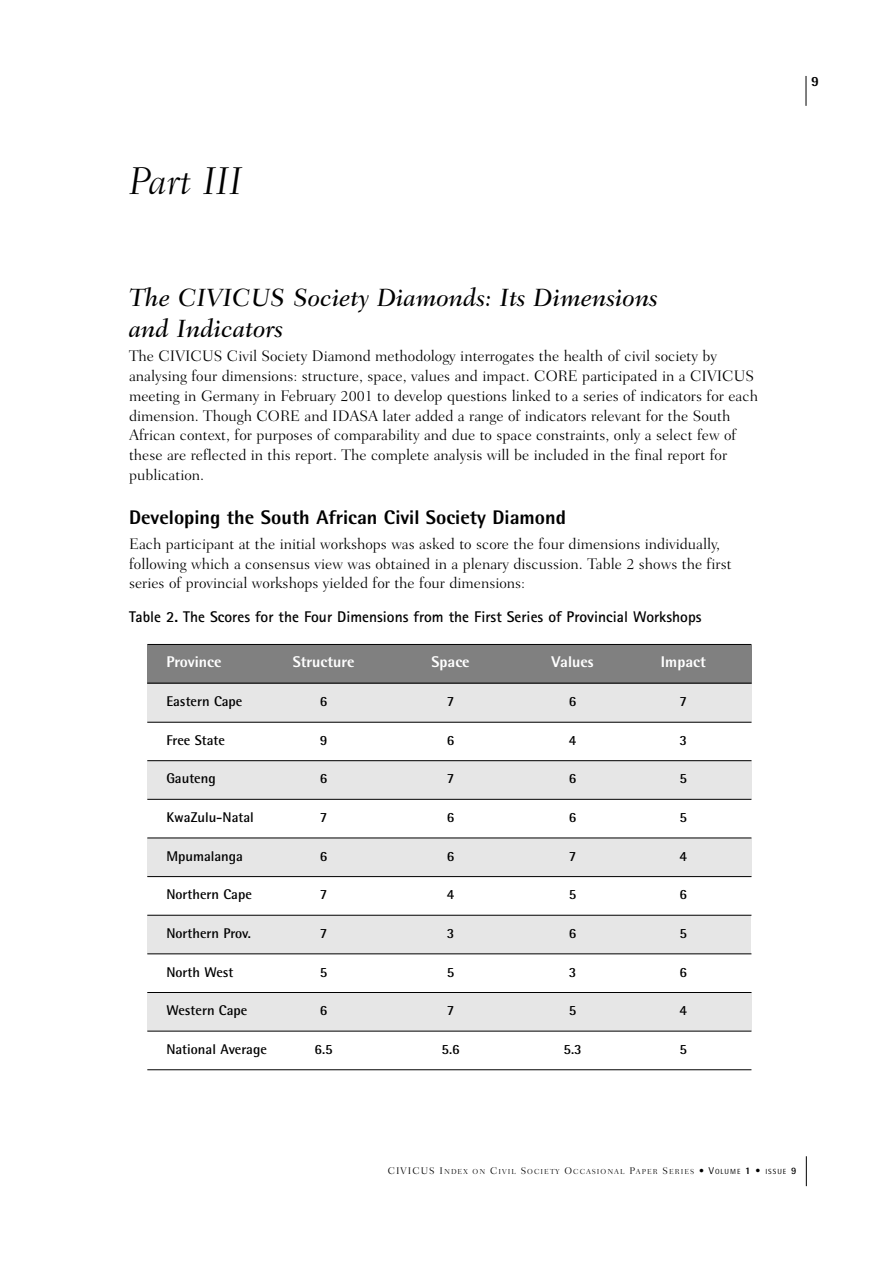
<style>
.page{position:relative;width:893px;height:1263px;background:#fff}
.page>*{position:absolute;margin:0;border:0;box-sizing:border-box;transform-origin:0 0}
.t1{font:italic 300 39.45px "Fairfield LH";color:#000}
.t2{font:italic 500 25.35px/30.6px "Fairfield LH";color:#000}
.t3{font:800 19.8px "Rotis Semi Sans";color:#000}
.t4{font:300 15.45px/19.8px "Fairfield LH";color:#000}
.t5{font:700 15.45px "Rotis Sans Serif";color:#000}
.t6{font:800 15.45px "Rotis Semi Sans";color:#fff}
.t7{font:700 14.1px "Rotis Semi Sans";color:#000}
.t8{font:800 14.1px "Rotis Semi Sans";color:#000}
.t9{font:300 7.35px "Fairfield LH";letter-spacing:.14em;color:#000}
.s1{font-size:9.9px}
.s2{font-family:"Rotis Semi Sans";font-weight:400;font-size:9.9px}
.s3{font-family:"Rotis Semi Sans";font-weight:400}
.s4{font-family:"Rotis Semi Sans";font-weight:800;font-size:9.9px}
.s5{font-family:"Rotis Sans Serif";font-weight:700;font-size:9.9px}
</style>
<div class="page">
<div style="left:147px;top:915px;width:604px;height:39px;background:#e6e6e6"></div>
<div style="left:147px;top:992px;width:604px;height:39px;background:#e6e6e6"></div>
<hr style="left:805px;top:76px;width:1px;height:30px;background:#000">
<hr style="left:806px;top:1156px;width:1px;height:30px;background:#000">
<div style="left:147px;top:682px;width:604px;height:40px;background:#e6e6e6"></div>
<div style="left:147px;top:761px;width:604px;height:38px;background:#e6e6e6"></div>
<div style="left:147px;top:838px;width:604px;height:39px;background:#e6e6e6"></div>
<div style="left:147px;top:645px;width:604px;height:38px;background:#808080"></div>
<hr style="left:147px;top:644px;width:604px;height:1px;background:#000">
<hr style="left:147px;top:683px;width:604px;height:1px;background:#000">
<hr style="left:147px;top:722px;width:604px;height:1px;background:#000">
<hr style="left:147px;top:760px;width:604px;height:1px;background:#000">
<hr style="left:147px;top:799px;width:604px;height:1px;background:#000">
<hr style="left:147px;top:838px;width:604px;height:1px;background:#000">
<hr style="left:147px;top:876px;width:604px;height:1px;background:#000">
<hr style="left:147px;top:915px;width:604px;height:1px;background:#000">
<hr style="left:147px;top:954px;width:604px;height:1px;background:#000">
<hr style="left:147px;top:992px;width:604px;height:1px;background:#000">
<hr style="left:147px;top:1031px;width:604px;height:1px;background:#000">
<hr style="left:147px;top:1069px;width:604px;height:1px;background:#000">
<h1 class="t1" style="left:129px;top:165px;width:115px">Part III</h1>
<h2 class="t2" style="left:129px;top:284px;width:530px">The CIVICUS Society Diamonds: Its Dimensions and Indicators</h2>
<p class="t4" style="left:129px;top:348px;width:630px">The CIVICUS Civil Society Diamond methodology interrogates the health of civil society by analysing four dimensions: structure, space, values and impact. CORE participated in a CIVICUS meeting in Germany in February 2001 to develop questions linked to a series of indicators for each dimension. Though CORE and IDASA later added a range of indicators relevant for the South African context, for purposes of comparability and due to space constraints, only a select few of these are reflected in this report. The complete analysis will be included in the final report for publication.</p>
<p class="t3" style="left:129px;top:510px;width:438px">Developing the South African Civil Society Diamond</p>
<p class="t4" style="left:129px;top:535px;width:604px">Each participant at the initial workshops was asked to score the four dimensions individually, following which a consensus view was obtained in a plenary discussion. Table 2 shows the first series of provincial workshops yielded for the four dimensions:</p>
<p class="t5" style="left:129px;top:611px;width:574px">Table 2. The Scores for the Four Dimensions from the First Series of Provincial Workshops</p>
<p class="t6" style="left:166px;top:657px;width:57px">Province</p>
<p class="t6" style="left:293px;top:657px;width:63px">Structure</p>
<p class="t6" style="left:431px;top:657px;width:40px">Space</p>
<p class="t6" style="left:551px;top:657px;width:43px">Values</p>
<p class="t6" style="left:661px;top:657px;width:46px">Impact</p>
<p class="t7" style="left:166px;top:696px;width:78px">Eastern Cape</p>
<p class="t7" style="left:320px;top:696px;width:9px">6</p>
<p class="t7" style="left:447px;top:696px;width:9px">7</p>
<p class="t7" style="left:569px;top:696px;width:9px">6</p>
<p class="t7" style="left:679px;top:696px;width:9px">7</p>
<p class="t7" style="left:166px;top:735px;width:60px">Free State</p>
<p class="t7" style="left:320px;top:735px;width:9px">9</p>
<p class="t7" style="left:447px;top:735px;width:9px">6</p>
<p class="t7" style="left:569px;top:735px;width:9px">4</p>
<p class="t7" style="left:679px;top:735px;width:9px">3</p>
<p class="t7" style="left:166px;top:774px;width:51px">Gauteng</p>
<p class="t7" style="left:320px;top:774px;width:9px">6</p>
<p class="t7" style="left:447px;top:774px;width:9px">7</p>
<p class="t7" style="left:569px;top:774px;width:9px">6</p>
<p class="t7" style="left:679px;top:774px;width:9px">5</p>
<p class="t7" style="left:166px;top:812px;width:89px">KwaZulu-Natal</p>
<p class="t7" style="left:320px;top:812px;width:9px">7</p>
<p class="t7" style="left:447px;top:812px;width:9px">6</p>
<p class="t7" style="left:569px;top:812px;width:9px">6</p>
<p class="t7" style="left:679px;top:812px;width:9px">5</p>
<p class="t7" style="left:166px;top:851px;width:78px">Mpumalanga</p>
<p class="t7" style="left:320px;top:851px;width:9px">6</p>
<p class="t7" style="left:447px;top:851px;width:9px">6</p>
<p class="t7" style="left:569px;top:851px;width:9px">7</p>
<p class="t7" style="left:679px;top:851px;width:9px">4</p>
<p class="t7" style="left:166px;top:890px;width:87px">Northern Cape</p>
<p class="t7" style="left:320px;top:890px;width:9px">7</p>
<p class="t7" style="left:447px;top:890px;width:9px">4</p>
<p class="t7" style="left:569px;top:890px;width:9px">5</p>
<p class="t7" style="left:679px;top:890px;width:9px">6</p>
<p class="t7" style="left:166px;top:928px;width:86px">Northern Prov.</p>
<p class="t7" style="left:320px;top:928px;width:9px">7</p>
<p class="t7" style="left:447px;top:928px;width:9px">3</p>
<p class="t7" style="left:569px;top:928px;width:9px">6</p>
<p class="t7" style="left:679px;top:928px;width:9px">5</p>
<p class="t7" style="left:166px;top:967px;width:69px">North West</p>
<p class="t7" style="left:320px;top:967px;width:9px">5</p>
<p class="t7" style="left:447px;top:967px;width:9px">5</p>
<p class="t7" style="left:569px;top:967px;width:9px">3</p>
<p class="t7" style="left:679px;top:967px;width:9px">6</p>
<p class="t7" style="left:166px;top:1005px;width:83px">Western Cape</p>
<p class="t7" style="left:320px;top:1005px;width:9px">6</p>
<p class="t7" style="left:447px;top:1005px;width:9px">7</p>
<p class="t7" style="left:569px;top:1005px;width:9px">5</p>
<p class="t7" style="left:679px;top:1005px;width:9px">4</p>
<p class="t7" style="left:166px;top:1044px;width:102px">National Average</p>
<p class="t7" style="left:314px;top:1044px;width:20px">6.5</p>
<p class="t7" style="left:441px;top:1044px;width:20px">5.6</p>
<p class="t7" style="left:563px;top:1044px;width:20px">5.3</p>
<p class="t7" style="left:679px;top:1044px;width:9px">5</p>
<p class="t8" style="left:811px;top:77px;width:9px">9</p>
<p class="t9" style="left:388px;top:1168px;width:410px"><span class="s1">CIVICUS I</span>NDEX ON <span class="s1">C</span>IVIL <span class="s1">S</span>OCIETY <span class="s1">O</span>CCASIONAL <span class="s1">P</span>APER <span class="s1">S</span>ERIES <span class="s1">•</span> <span class="s2">V</span><span class="s3">OLUME</span> <span class="s4">1</span> <span class="s2">•</span> <span class="s3">ISSUE</span> <span class="s5">9</span></p>
</div>
